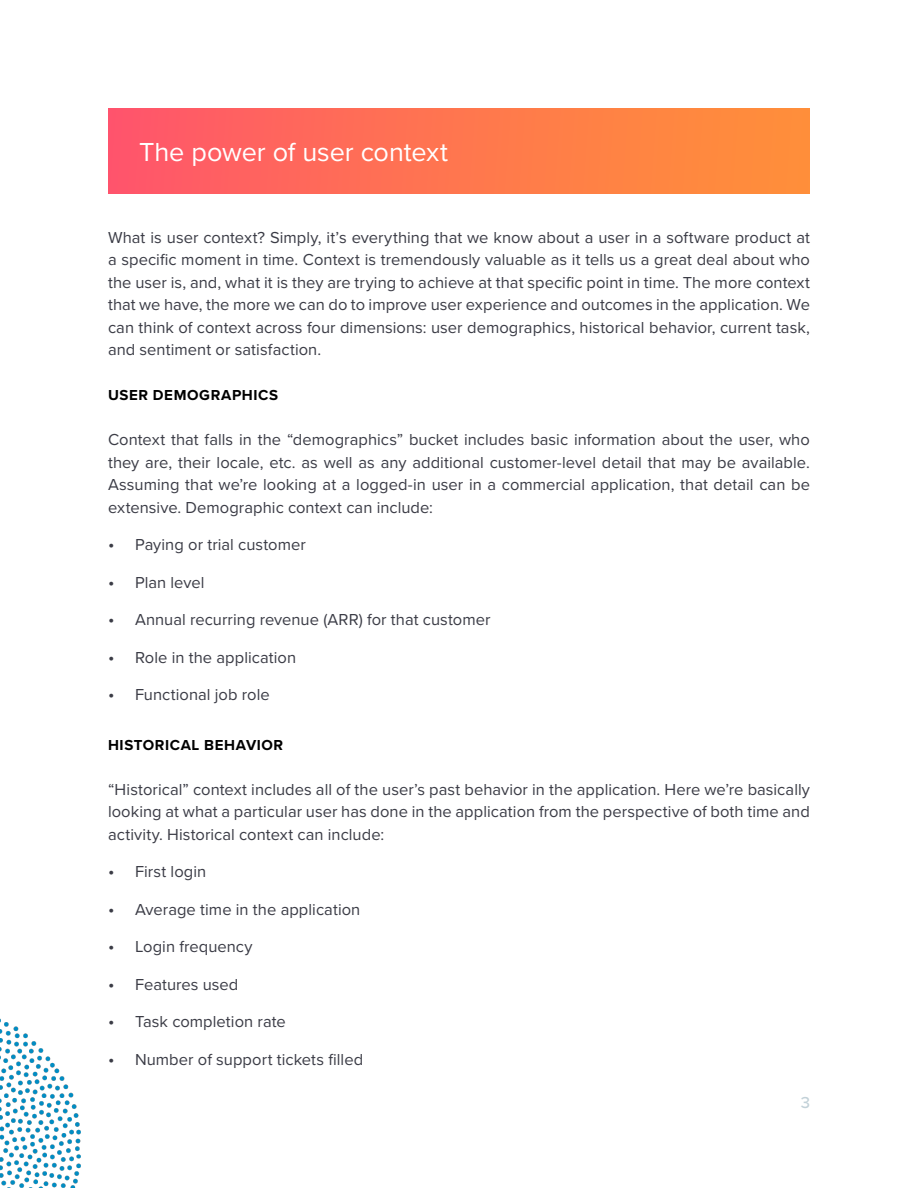
<style>
.page{position:relative;width:918px;height:1188px;background:#fff}
.page>*{position:absolute;margin:0;border:0;box-sizing:border-box;transform-origin:0 0}
.t1{font:27px "Proxima Nova";letter-spacing:-.005em;color:#fff}
.t2{font:16.5px/22.5px "Proxima Nova";letter-spacing:.005em;color:#3b3c46;text-align:justify}
.t3{font:500 16.5px "Proxima Nova";color:#c2d1d8}
.t4{font:700 15px "Proxima Nova";letter-spacing:.04em;color:#000}
.s1{font-size:18px}
</style>
<div class="page">
<div style="left:108px;top:108px;width:702px;height:86px;background:linear-gradient(to right,#ff576a,#ff9237)"></div>
<img style="left:0;top:1018px;width:80px;height:170px">
<h1 class="t1" style="left:139px;top:132px;width:310px">The power of user context</h1>
<p class="t2" style="left:108px;top:225px;width:704px">What is user context? Simply, it’s everything that we know about a user in a software product at a specific moment in time. Context is tremendously valuable as it tells us a great deal about who the user is, and, what it is they are trying to achieve at that specific point in time. The more context that we have, the more we can do to improve user experience and outcomes in the application. We can think of context across four dimensions: user demographics, historical behavior, current task, and sentiment or satisfaction.</p>
<p class="t4" style="left:108px;top:384px;width:172px">USER DEMOGRAPHICS</p>
<p class="t2" style="left:108px;top:428px;width:704px">Context that falls in the “demographics” bucket includes basic information about the user, who they are, their locale, etc. as well as any additional customer-level detail that may be available.<br>Assuming that we’re looking at a logged-in user in a commercial application, that detail can be extensive. Demographic context can include:</p>
<p class="t2" style="left:108px;top:533px;width:199px"><span class="s1">•</span> Paying or trial customer</p>
<p class="t2" style="left:108px;top:570px;width:98px"><span class="s1">•</span> Plan level</p>
<p class="t2" style="left:108px;top:608px;width:384px"><span class="s1">•</span> Annual recurring revenue (ARR) for that customer</p>
<p class="t2" style="left:108px;top:645px;width:190px"><span class="s1">•</span> Role in the application</p>
<p class="t2" style="left:108px;top:683px;width:163px"><span class="s1">•</span> Functional job role</p>
<p class="t4" style="left:108px;top:733px;width:177px">HISTORICAL BEHAVIOR</p>
<p class="t2" style="left:108px;top:777px;width:704px">“Historical” context includes all of the user’s past behavior in the application. Here we’re basically looking at what a particular user has done in the application from the perspective of both time and activity. Historical context can include:</p>
<p class="t2" style="left:108px;top:860px;width:100px"><span class="s1">•</span> First login</p>
<p class="t2" style="left:108px;top:897px;width:254px"><span class="s1">•</span> Average time in the application</p>
<p class="t2" style="left:108px;top:935px;width:146px"><span class="s1">•</span> Login frequency</p>
<p class="t2" style="left:108px;top:972px;width:132px"><span class="s1">•</span> Features used</p>
<p class="t2" style="left:108px;top:1010px;width:179px"><span class="s1">•</span> Task completion rate</p>
<p class="t2" style="left:108px;top:1047px;width:257px"><span class="s1">•</span> Number of support tickets filled</p>
<p class="t3" style="left:801px;top:1090px;width:11px">3</p>
</div>
